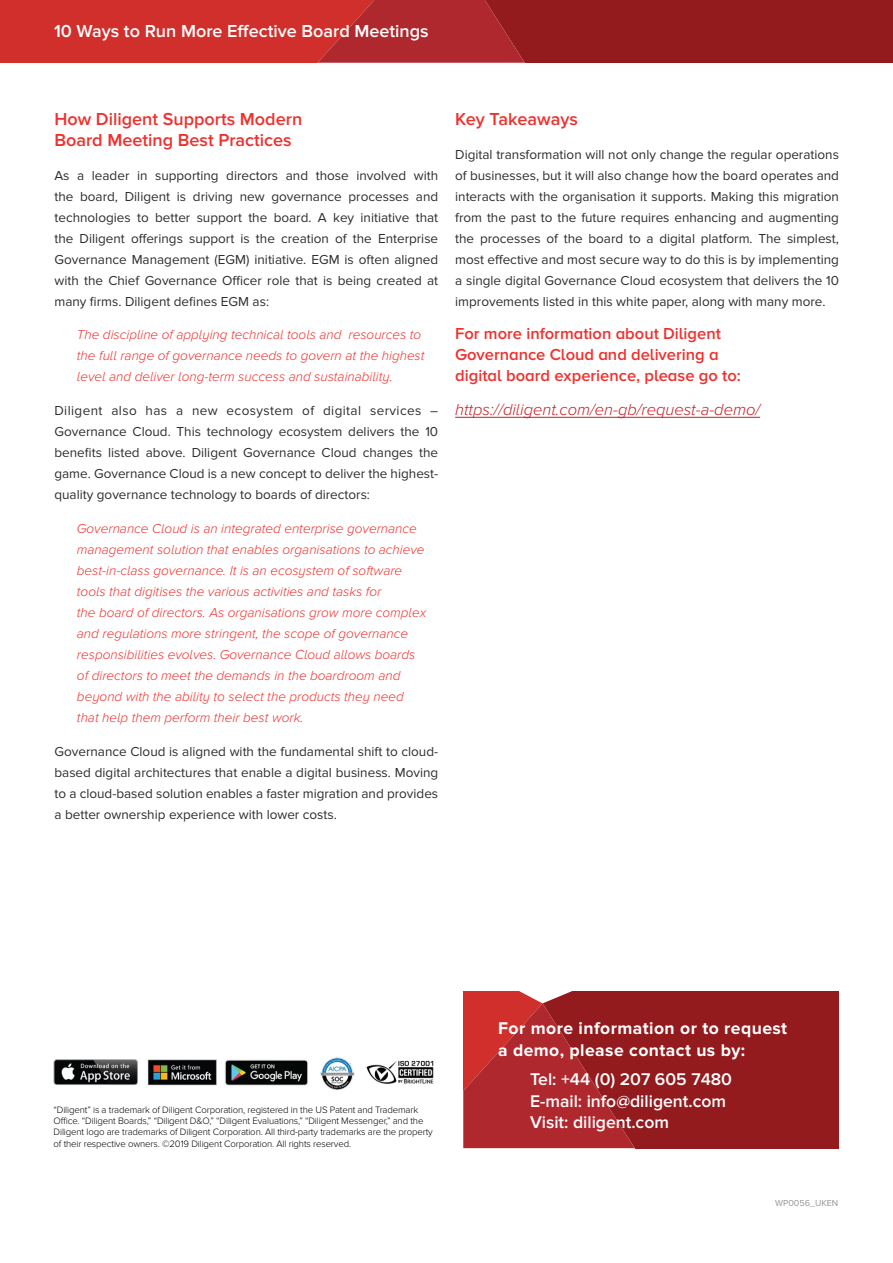
<style>
.page{position:relative;width:893px;height:1263px;background:#fff}
.page>*{position:absolute;margin:0;border:0;box-sizing:border-box;transform-origin:0 0}
.t1{font:600 18px/21px "Proxima Nova";color:#ee312e}
.t2{font:600 18px "Proxima Nova";color:#fff}
.t3{font:600 17.55px/21.6px "Proxima Nova";color:#fff}
.t4{font:700 17.55px/21.6px "Proxima Nova";letter-spacing:.025em;color:#fff}
.t5{font:600 16.5px/21px "Proxima Nova A";color:#ee312e}
.t6{font:italic 300 16.5px "Proxima Nova A";color:#c22026}
.t7{font:13.5px/21px "Proxima Nova";color:#2b2d30;text-align:justify}
.t8{font:italic 300 13.5px/21px "Proxima Nova A";color:#ee312e}
.t9{font:300 9.6px/11.2px "Proxima Nova";letter-spacing:-.015em;color:#000}
.t10{font:9px "Proxima Nova";color:#939598}
</style>
<div class="page">
<svg style="left:0;top:0;width:893px;height:63px;background:#af2425"></svg>
<hr style="left:455px;top:417px;width:305px;height:1px;background:#c22026">
<div style="left:635px;top:992px;width:203px;height:156px;background:#931a1d"></div>
<svg style="left:463px;top:992px;width:172px;height:156px;background:#ad282b"></svg>
<img style="left:53px;top:1057px;width:381px;height:33px">
<h1 class="t2" style="left:54px;top:21px;width:376px">10 Ways to Run More Effective Board Meetings</h1>
<h1 class="t1" style="left:54px;top:109px;width:249px">How Diligent Supports Modern<br>Board Meeting Best Practices</h1>
<p class="t7" style="left:54px;top:165px;width:385px">As a leader in supporting directors and those involved with the board, Diligent is driving new governance processes and technologies to better support the board. A key initiative that the Diligent offerings support is the creation of the Enterprise Governance Management (EGM) initiative. EGM is often aligned with the Chief Governance Officer role that is being created at many firms. Diligent defines EGM as:</p>
<p class="t8" style="left:77px;top:324px;width:349px">The discipline of applying technical tools and resources to the full range of governance needs to govern at the highest level and deliver long-term success and sustainability.</p>
<p class="t7" style="left:54px;top:400px;width:385px">Diligent also has a new ecosystem of digital services – Governance Cloud. This technology ecosystem delivers the 10 benefits listed above. Diligent Governance Cloud changes the game. Governance Cloud is a new concept to deliver the highest&shy;quality governance technology to boards of directors:</p>
<p class="t8" style="left:77px;top:518px;width:351px">Governance Cloud is an integrated enterprise governance management solution that enables organisations to achieve best-in-class governance. It is an ecosystem of software tools that digitises the various activities and tasks for<br>the board of directors. As organisations grow more complex and regulations more stringent, the scope of governance responsibilities evolves. Governance Cloud allows boards of directors to meet the demands in the boardroom and beyond with the ability to select the products they need that help them perform their best work.</p>
<p class="t7" style="left:54px;top:741px;width:385px">Governance Cloud is aligned with the fundamental shift to cloud&shy;based digital architectures that enable a digital business. Moving to a cloud-based solution enables a faster migration and provides a better ownership experience with lower costs.</p>
<h1 class="t1" style="left:455px;top:109px;width:124px">Key Takeaways</h1>
<p class="t7" style="left:455px;top:144px;width:385px">Digital transformation will not only change the regular operations of businesses, but it will also change how the board operates and interacts with the organisation it supports. Making this migration from the past to the future requires enhancing and augmenting the processes of the board to a digital platform. The simplest, most effective and most secure way to do this is by implementing a single digital Governance Cloud ecosystem that delivers the 10 improvements listed in this white paper, along with many more.</p>
<p class="t5" style="left:455px;top:323px;width:287px">For more information about Diligent<br>Governance Cloud and delivering a digital board experience, please go to:</p>
<p class="t6" style="left:455px;top:400px;width:306px">https://diligent.com/en-gb/request-a-demo/</p>
<p class="t9" style="left:54px;top:1104px;width:381px">“Diligent” is a trademark of Diligent Corporation, registered in the US Patent and Trademark Office. “Diligent Boards,” “Diligent D&amp;O,” “Diligent Evaluations,” “Diligent Messenger,” and the Diligent logo are trademarks of Diligent Corporation. All third-party trademarks are the property of their respective owners. ©2019 Diligent Corporation. All rights reserved.</p>
<p class="t4" style="left:498px;top:1018px;width:291px">For more information or to request a demo, please contact us by:</p>
<p class="t3" style="left:530px;top:1069px;width:204px">Tel: +44 (0) 207 605 7480<br>E-mail: info@diligent.com<br>Visit: diligent.com</p>
<p class="t10" style="left:775px;top:1197px;width:65px">WP0056_UKEN</p>
</div>
